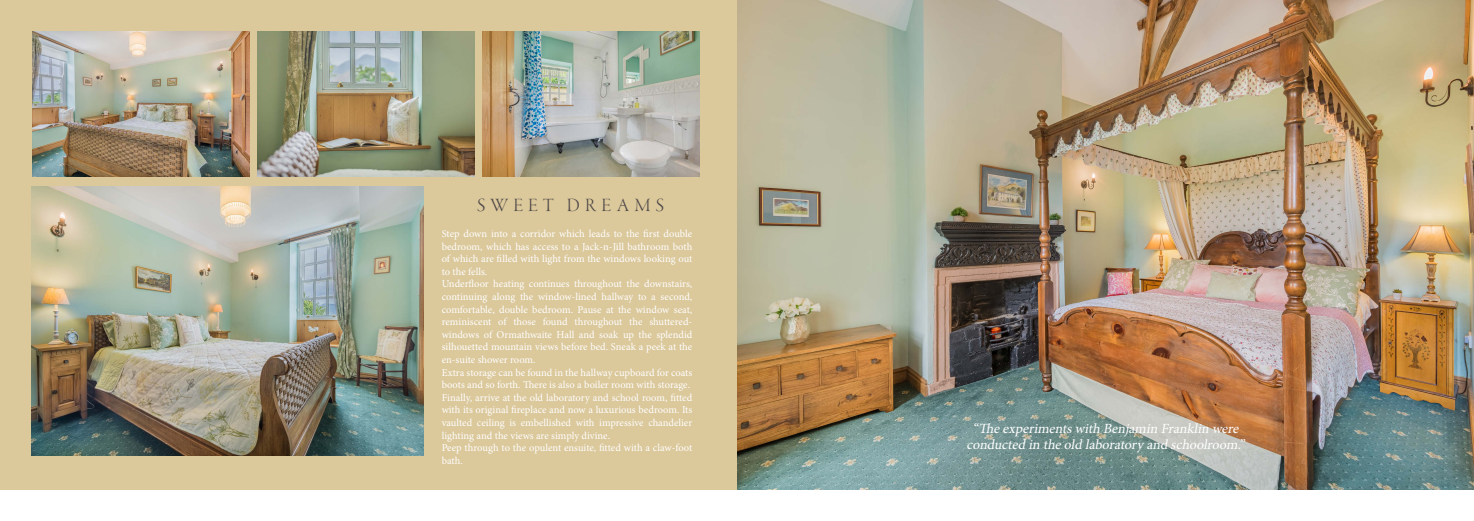
<style>
.page{position:relative;width:1474px;height:521px;background:#fff}
.page>*{position:absolute;margin:0;border:0;box-sizing:border-box;transform-origin:0 0}
.t1{font:19.25px "Garamond Premr Pro Lt Disp";letter-spacing:.27em;color:#4c4746}
.t2{font:italic 14px/16.8px "Minion Pro";color:#fff;text-align:center}
.t3{font:10.5px/12.6px "Minion Pro";color:#fff}
</style>
<div class="page">
<div style="left:0;top:0;width:1473px;height:489px;background:#dbc89b"></div>
<img style="left:737px;top:0;width:736px;height:489px">
<img style="left:257px;top:32px;width:217px;height:144px">
<img style="left:33px;top:32px;width:217px;height:144px">
<img style="left:32px;top:186px;width:391px;height:270px">
<img style="left:482px;top:32px;width:217px;height:144px">
<h1 class="t1" style="left:477px;top:195px;width:188px">SWEET DREAMS</h1>
<p class="t3" style="left:441px;top:227px;width:252px">Step down into a corridor which leads to the first double bedroom, which has access to a Jack-n-Jill bathroom both of which are filled with light from the windows looking out to the fells.<br>Underfloor heating continues throughout the downstairs, continuing along the window-lined hallway to a second, comfortable, double bedroom. Pause at the window seat, reminiscent of those found throughout the shuttered&shy;windows of Ormathwaite Hall and soak up the splendid silhouetted mountain views before bed. Sneak a peek at the en-suite shower room.<br>Extra storage can be found in the hallway cupboard for coats boots and so forth. There is also a boiler room with storage.<br>Finally, arrive at the old laboratory and school room, fitted with its original fireplace and now a luxurious bedroom. Its vaulted ceiling is embellished with impressive chandelier lighting and the views are simply divine.<br>Peep through to the opulent ensuite, fitted with a claw-foot bath.</p>
<h2 class="t2" style="left:966px;top:420px;width:283px">“Theexperimentswith Benj amin Franklin were conducted in theold laboratory and schoolroom.”</h2>
</div>
